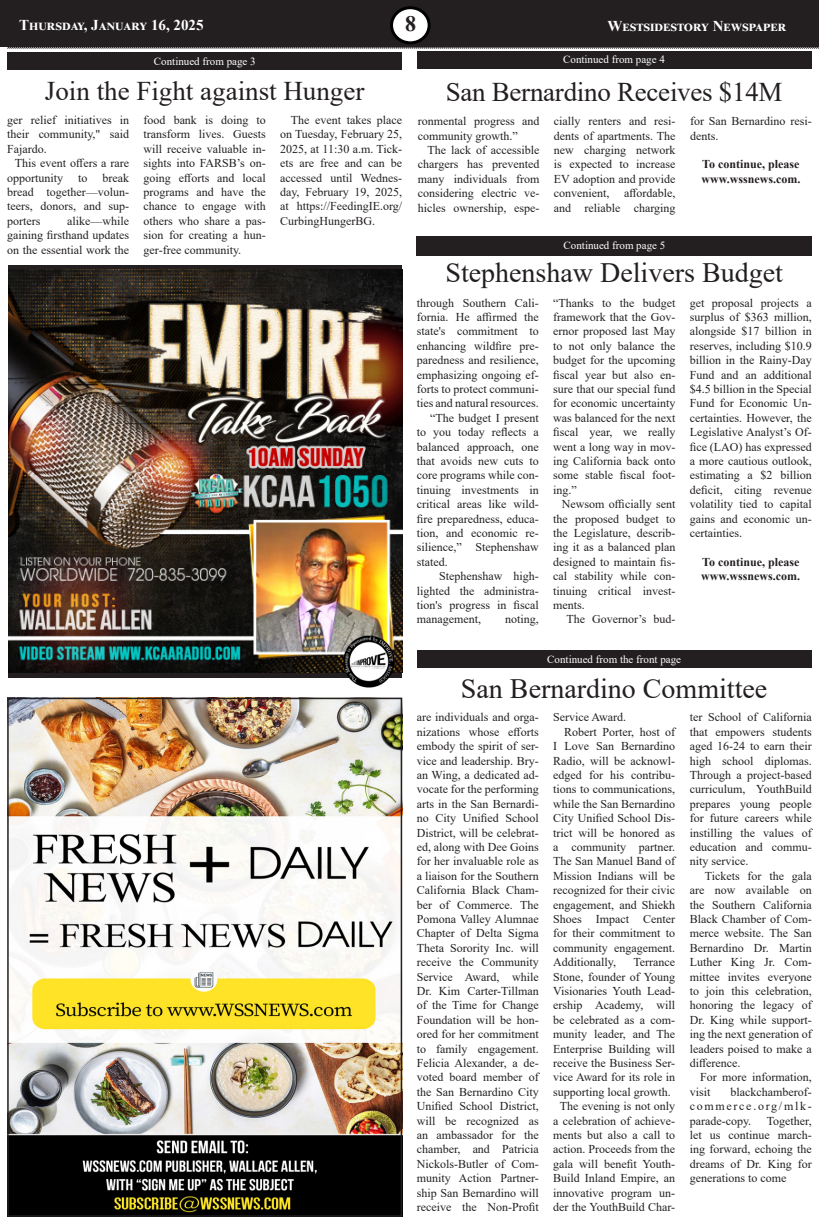
<style>
.page{position:relative;width:819px;height:1224px;background:#fff}
.page>*{position:absolute;margin:0;border:0;box-sizing:border-box;transform-origin:0 0}
.t1{font:28px "Times New Roman";color:#231f20}
.t2{font:27px "Times New Roman";letter-spacing:-.005em;color:#231f20}
.t3{font:700 22px "Times New Roman";color:#231f20}
.t4{font:700 15px "Times New Roman";color:#fff}
.t5{font:12px/14.4px "Times New Roman";color:#231f20;text-align:justify}
.t6{font:700 12px "Times New Roman";color:#231f20}
.t7{font:11px "Times New Roman";color:#fff}
</style>
<div class="page">
<div style="left:0;top:0;width:819px;height:46px;background:#231f20"></div>
<div style="left:392px;top:8px;width:37px;height:35px;background:#fff;border-radius:50%"></div>
<div style="left:390px;top:6px;width:41px;height:38px;border:3px solid #000;border-radius:50%"></div>
<svg style="left:6px;top:44px;width:813px;height:5px"></svg>
<div style="left:417px;top:236px;width:395px;height:19px;background:#231f20"></div>
<div style="left:417px;top:51px;width:395px;height:18px;background:#231f20"></div>
<div style="left:7px;top:52px;width:395px;height:18px;background:#231f20"></div>
<div style="left:417px;top:650px;width:395px;height:18px;background:#231f20"></div>
<div style="left:9px;top:265px;width:393px;height:413px;background:#231f20"></div>
<img style="left:9px;top:269px;width:393px;height:404px">
<img style="left:341px;top:636px;width:56px;height:52px">
<img style="left:10px;top:701px;width:389px;height:513px">
<div style="left:7px;top:698px;width:395px;height:519px;border:2px solid #231f20"></div>
<p class="t4" style="left:19px;top:14px;width:186px">Thursday, January 16, 2025</p>
<h3 class="t3" style="left:405px;top:8px;width:12px">8</h3>
<p class="t4" style="left:608px;top:15px;width:180px">Westsidestory Newspaper</p>
<p class="t7" style="left:154px;top:54px;width:103px">Continued from page 3</p>
<p class="t7" style="left:563px;top:52px;width:103px">Continued from page 4</p>
<p class="t2" style="left:45px;top:72px;width:321px">Join the Fight against Hunger</p>
<p class="t5" style="left:7px;top:112px;width:124px">ger relief initiatives in their community," said Fajardo.</p>
<p class="t5" style="left:7px;top:156px;width:124px;text-indent:8px">This event offers a rare opportunity</p>
<p class="t5" style="left:7px;top:170px;width:124px;text-indent:95px">break bread together—volun&shy;teers, donors, and sup&shy;porters</p>
<p class="t5" style="left:78px;top:170px;width:11px">to</p>
<p class="t5" style="left:7px;top:213px;width:124px;text-indent:60px">alike—while gaining firsthand updates on the essential work the</p>
<p class="t5" style="left:144px;top:112px;width:124px">food bank is doing to transform lives. Guests will receive valuable in&shy;sights into FARSB’s on&shy;going efforts and local programs and have the chance to engage with others who share a pas&shy;sion for creating a hun&shy;ger-free community.</p>
<p class="t5" style="left:280px;top:112px;width:124px;text-indent:11px">The event takes place on Tuesday, February 25, 2025, at 11:30 a.m. Tick&shy;ets are free and can be accessed until Wednes&shy;day, February 19, 2025, at https://FeedingIE.org/ CurbingHungerBG.</p>
<p class="t2" style="left:446px;top:73px;width:338px">San Bernardino Receives $14M</p>
<p class="t5" style="left:418px;top:114px;width:123px">ronmental progress and community growth.”</p>
<p class="t5" style="left:418px;top:142px;width:123px;text-indent:10px">The lack of accessible chargers has prevented many individuals from considering electric ve&shy;hicles ownership, espe-</p>
<p class="t5" style="left:554px;top:114px;width:123px">cially renters and resi&shy;dents of apartments. The new charging network is expected to increase EV adoption and provide convenient, affordable, and reliable charging</p>
<p class="t5" style="left:690px;top:114px;width:123px">for San Bernardino resi&shy;dents.</p>
<p class="t6" style="left:702px;top:156px;width:99px">To continue, please</p>
<p class="t6" style="left:701px;top:170px;width:100px">www.wssnews.com.</p>
<p class="t7" style="left:564px;top:238px;width:103px">Continued from page 5</p>
<p class="t1" style="left:445px;top:253px;width:339px">Stephenshaw Delivers Budget</p>
<p class="t5" style="left:417px;top:295px;width:124px">through Southern Cali&shy;fornia. He affirmed the state's commitment to enhancing wildfire pre&shy;paredness and resilience, emphasizing ongoing ef&shy;forts to protect communi&shy;ties and natural resources.</p>
<p class="t5" style="left:417px;top:410px;width:124px;text-indent:13px">“The budget I present to you today reflects a balanced approach, one that avoids new cuts to core programs while con&shy;tinuing investments in critical areas like wild&shy;fire preparedness, educa&shy;tion, and economic re&shy;silience,” Stephenshaw stated.</p>
<p class="t5" style="left:417px;top:569px;width:124px;text-indent:22px">Stephenshaw high&shy;lighted the administra&shy;tion's progress in fiscal management,</p>
<p class="t5" style="left:505px;top:612px;width:35px">noting,</p>
<p class="t5" style="left:553px;top:295px;width:124px">“Thanks to the budget framework that the Gov&shy;ernor proposed last May to not only balance the budget for the upcoming fiscal year but also en&shy;sure that our special fund for economic uncertainty was balanced for the next fiscal year, we really went a long way in mov&shy;ing California back onto some stable fiscal foot&shy;ing.”</p>
<p class="t5" style="left:553px;top:497px;width:124px;text-indent:9px">Newsom officially sent the proposed budget to the Legislature, describ&shy;ing it as a balanced plan designed to maintain fis&shy;cal stability while con&shy;tinuing critical invest&shy;ments.</p>
<p class="t5" style="left:567px;top:612px;width:110px">The Governor’s bud-</p>
<p class="t5" style="left:690px;top:295px;width:124px">get proposal projects a surplus of $363 million, alongside $17 billion in reserves, including $10.9 billion in the Rainy-Day Fund and an additional $4.5 billion in the Special Fund for Economic Un&shy;certainties. However, the Legislative Analyst’s Of&shy;fice (LAO) has expressed a more cautious outlook, estimating a $2 billion deficit, citing revenue volatility tied to capital gains and economic un&shy;certainties.</p>
<p class="t6" style="left:702px;top:553px;width:99px">To continue, please</p>
<p class="t6" style="left:701px;top:568px;width:100px">www.wssnews.com.</p>
<p class="t7" style="left:547px;top:651px;width:135px">Continued from the front page</p>
<p class="t1" style="left:461px;top:669px;width:308px">San Bernardino Committee</p>
<p class="t5" style="left:417px;top:710px;width:124px">are individuals and orga&shy;nizations whose efforts embody the spirit of ser&shy;vice and leadership. Bry&shy;an Wing, a dedicated ad&shy;vocate for the performing arts in the San Bernardi&shy;no City Unified School District, will be celebrat&shy;ed, along with Dee Goins for her invaluable role as a liaison for the Southern California Black Cham&shy;ber of Commerce. The Pomona Valley Alumnae Chapter of Delta Sigma Theta Sorority Inc. will receive the Community Service Award, while Dr. Kim Carter-Tillman of the Time for Change Foundation will be hon&shy;ored for her commitment to family engagement.<br>Felicia Alexander, a de&shy;voted board member of the San Bernardino City Unified School District, will be recognized as an ambassador for the chamber, and Patricia Nickols-Butler of Com&shy;munity Action Partner&shy;ship San Bernardino will receive the Non-Profit</p>
<p class="t5" style="left:553px;top:710px;width:74px">Service Award.</p>
<p class="t5" style="left:553px;top:724px;width:124px;text-indent:11px">Robert Porter, host of I Love San Bernardino Radio, will be acknowl&shy;edged for his contribu&shy;tions to communications, while the San Bernardino City Unified School Dis&shy;trict will be honored as a community partner.<br>The San Manuel Band of Mission Indians will be recognized for their civic engagement, and Shiekh Shoes Impact Center for their commitment to community engagement.<br>Additionally,</p>
<p class="t5" style="left:553px;top:955px;width:124px;text-indent:80px">Terrance Stone, founder of Young Visionaries Youth Lead&shy;ership Academy, will be celebrated as a com&shy;munity leader, and The Enterprise Building will receive the Business Ser&shy;vice Award for its role in supporting local growth.</p>
<p class="t5" style="left:553px;top:1099px;width:124px;text-align:center">The evening is not only a celebration of achieve&shy;ments but also a call to action. Proceeds from the gala will benefit Youth-<br>Build Inland Empire, an innovative program un&shy;der the YouthBuild Char-</p>
<p class="t5" style="left:690px;top:710px;width:124px">ter School of California that empowers students aged 16-24 to earn their high school diplomas.<br>Through a project-based curriculum, YouthBuild prepares young people for future careers while instilling the values of education and commu&shy;nity service.</p>
<p class="t5" style="left:690px;top:868px;width:124px;text-indent:15px">Tickets for the gala are now available on the Southern California Black Chamber of Com&shy;merce website. The San Bernardino Dr. Martin Luther King Jr. Com&shy;mittee invites everyone to join this celebration, honoring the legacy of Dr. King while support&shy;ing the next generation of leaders poised to make a difference.</p>
<p class="t5" style="left:690px;top:1070px;width:124px;text-indent:11px">For more information, visit</p>
<p class="t5" style="left:690px;top:1084px;width:124px;text-indent:41px">blackchamberof&shy;commerce.org/mlk&shy;parade-copy.</p>
<p class="t5" style="left:690px;top:1113px;width:124px;text-indent:77px">Together, let us continue march&shy;ing forward, echoing the dreams of Dr. King for generations to come</p>
</div>
